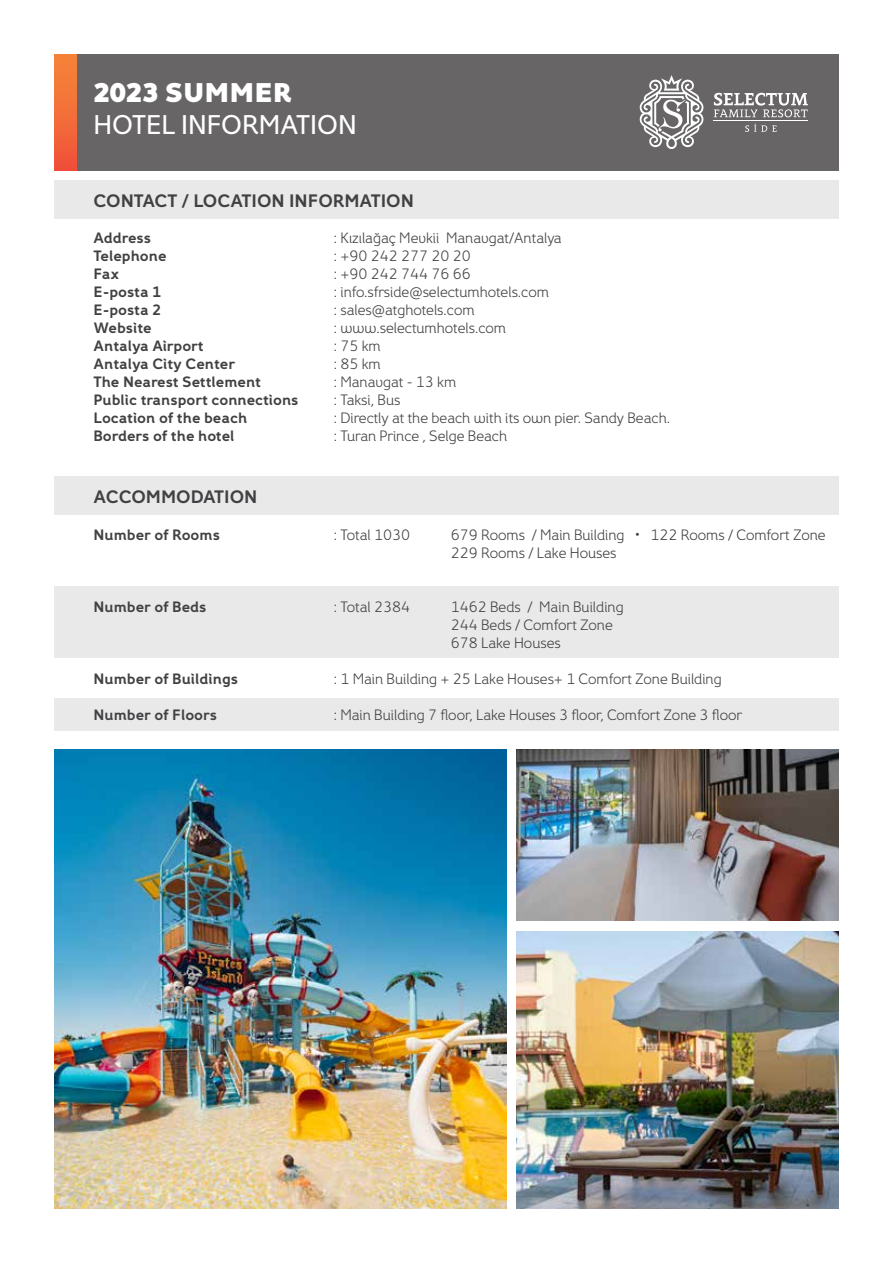
<style>
.page{position:relative;width:893px;height:1263px;background:#fff}
.page>*{position:absolute;margin:0;border:0;box-sizing:border-box;transform-origin:0 0}
.t1{font:27px "Fox Grotesque Pro";color:#fff}
.t2{font:800 27px "Fox Grotesque Pro";color:#fff}
.t3{font:700 18px "Fox Grotesque Pro";color:#414042}
.t4{font:15px/18px "Fox Grotesque Pro Lt";color:#414042}
.t5{font:700 15px/18px "Fox Grotesque Pro";color:#414042}
.s1{font-family:"Geometria";font-weight:300}
</style>
<div class="page">
<div style="left:54px;top:181px;width:785px;height:38px;background:#e9e9ea"></div>
<div style="left:54px;top:476px;width:785px;height:38px;background:#e9e9ea"></div>
<div style="left:54px;top:587px;width:785px;height:71px;background:#e9e9ea"></div>
<div style="left:54px;top:698px;width:785px;height:33px;background:#e9e9ea"></div>
<img style="left:54px;top:749px;width:452px;height:460px">
<img style="left:517px;top:749px;width:322px;height:172px">
<img style="left:517px;top:931px;width:322px;height:278px">
<div style="left:77px;top:54px;width:762px;height:116px;background:#676566"></div>
<div style="left:54px;top:54px;width:23px;height:116px;background:linear-gradient(to bottom,#f58738,#f05339)"></div>
<svg style="left:640px;top:75px;width:63px;height:74px"></svg>
<hr style="left:714px;top:120px;width:94px;height:1px;background:#fff">
<svg style="left:714px;top:93px;width:94px;height:24px"></svg>
<svg style="left:745px;top:124px;width:32px;height:8px"></svg>
<h1 class="t2" style="left:94px;top:75px;width:200px">2023 SUMMER</h1>
<h1 class="t1" style="left:94px;top:108px;width:265px">HOTEL INFORMATION</h1>
<p class="t3" style="left:94px;top:190px;width:322px">CONTACT / LOCATION INFORMATION</p>
<p class="t5" style="left:94px;top:229px;width:206px">Address<br>Telephone<br>Fax<br>E-posta 1<br>E-posta 2<br>Website<br>Antalya Airport<br>Antalya City Center<br>The Nearest Settlement<br>Public transport connections<br>Location of the beach<br>Borders of the hotel</p>
<p class="t3" style="left:94px;top:486px;width:165px">ACCOMMODATION</p>
<p class="t5" style="left:94px;top:526px;width:128px">Number of Rooms</p>
<p class="t5" style="left:94px;top:598px;width:115px">Number of Beds</p>
<p class="t5" style="left:94px;top:670px;width:146px">Number of Buildings</p>
<p class="t5" style="left:94px;top:706px;width:125px">Number of Floors</p>
<p class="t4" style="left:334px;top:229px;width:338px">: Kızılağaç Mevkii Manavgat/Antalya<br>: +90 242 277 20 20<br>: +90 242 744 76 66<br>: info.sfrside@selectumhotels.com<br>: sales@atghotels.com<br>: www.selectumhotels.com<br>: 75 km<br>: 85 km<br>: Manavgat - 13 km<br>: Taksi, Bus<br>: Directly at the beach with its own pier. Sandy Beach. : Turan Prince , Selge Beach</p>
<p class="t4" style="left:334px;top:525px;width:78px">: Total 1030</p>
<p class="t4" style="left:451px;top:525px;width:376px">679 Rooms / Main Building <span class="s1">•</span> 122 Rooms / Comfort Zone<br>229 Rooms / Lake Houses</p>
<p class="t4" style="left:334px;top:597px;width:78px">: Total 2384</p>
<p class="t4" style="left:451px;top:597px;width:174px">1462 Beds / Main Building<br>244 Beds / Comfort Zone<br>678 Lake Houses</p>
<p class="t4" style="left:334px;top:669px;width:389px">: 1 Main Building + 25 Lake Houses+ 1 Comfort Zone Building</p>
<p class="t4" style="left:334px;top:705px;width:410px">: Main Building 7 floor, Lake Houses 3 floor, Comfort Zone 3 floor</p>
</div>
